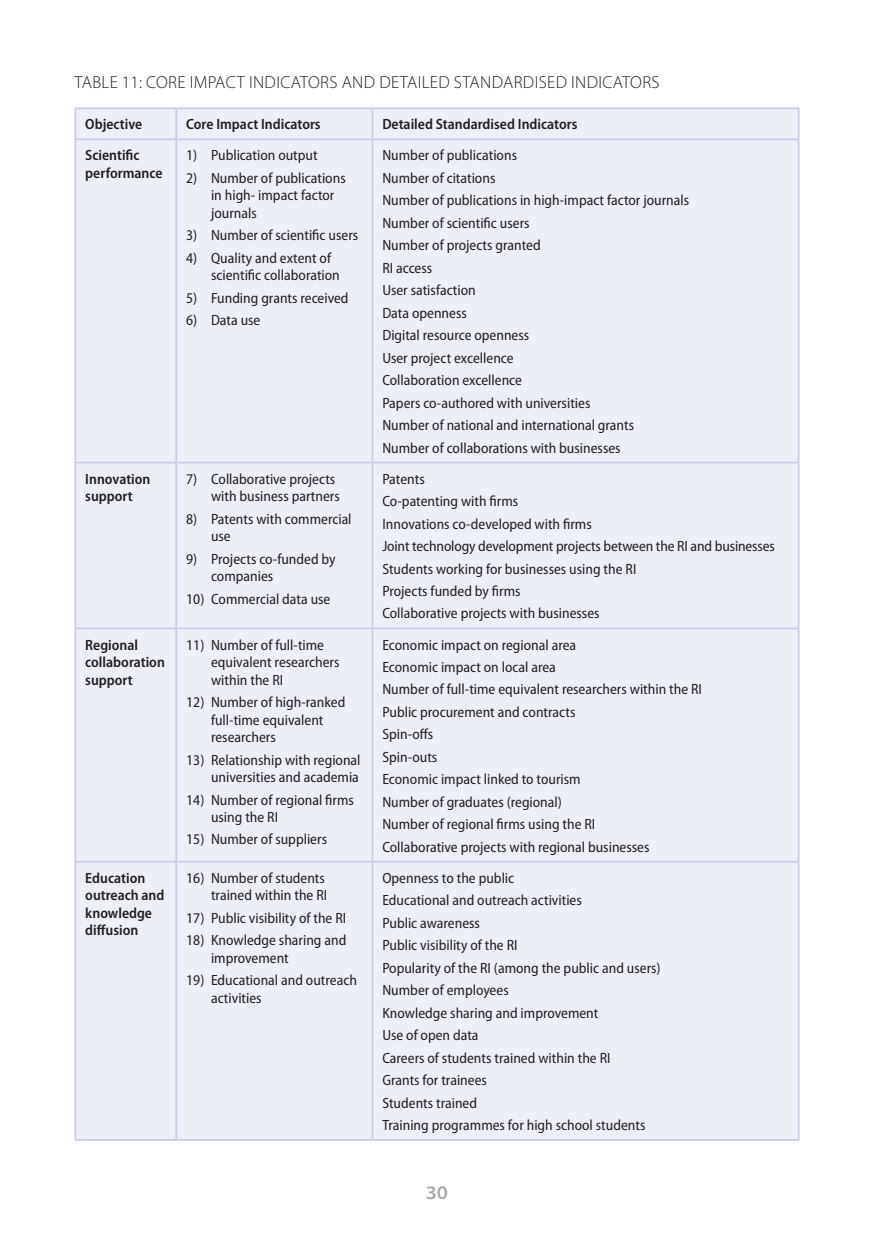
<style>
.page{position:relative;width:874px;height:1241px;background:#fff}
.page>*{position:absolute;margin:0;border:0;box-sizing:border-box;transform-origin:0 0}
.t1{font:600 semi-expanded 19.25px "Myriad Pro";color:#a8a9ad}
.EVAL-INNO_Body_TABLE{font:300 17.5px "Myriad Pro";letter-spacing:.02em;color:#231f20}
.EVAL-INNO_Body_TABLE-2{font:semi-condensed 14.88px/17.5px "Myriad Pro";color:#231f20}
.EVAL-INNO_Body_TABLE-3{font:600 semi-condensed 14.88px/17.5px "Myriad Pro";color:#231f20}
</style>
<div class="page">
<div style="left:76px;top:109px;width:721px;height:1029px;background:#edeff7"></div>
<hr style="left:175px;top:109px;width:2px;height:29px;background:#c6cde7">
<hr style="left:371px;top:109px;width:2px;height:29px;background:#c6cde7">
<hr style="left:175px;top:140px;width:2px;height:321px;background:#c6cde7">
<hr style="left:371px;top:140px;width:2px;height:321px;background:#c6cde7">
<hr style="left:74px;top:461px;width:102px;height:2px;background:#c6cde7">
<hr style="left:176px;top:461px;width:196px;height:2px;background:#c6cde7">
<hr style="left:175px;top:463px;width:2px;height:164px;background:#c6cde7">
<hr style="left:372px;top:461px;width:427px;height:2px;background:#c6cde7">
<hr style="left:371px;top:463px;width:2px;height:164px;background:#c6cde7">
<hr style="left:74px;top:627px;width:102px;height:2px;background:#c6cde7">
<hr style="left:176px;top:627px;width:196px;height:2px;background:#c6cde7">
<hr style="left:175px;top:629px;width:2px;height:231px;background:#c6cde7">
<hr style="left:372px;top:627px;width:427px;height:2px;background:#c6cde7">
<hr style="left:371px;top:629px;width:2px;height:231px;background:#c6cde7">
<hr style="left:74px;top:860px;width:102px;height:2px;background:#c6cde7">
<hr style="left:176px;top:860px;width:196px;height:2px;background:#c6cde7">
<hr style="left:175px;top:862px;width:2px;height:276px;background:#c6cde7">
<hr style="left:372px;top:860px;width:427px;height:2px;background:#c6cde7">
<hr style="left:371px;top:862px;width:2px;height:276px;background:#c6cde7">
<hr style="left:74px;top:1138px;width:102px;height:2px;background:#c6cde7">
<hr style="left:176px;top:1138px;width:196px;height:2px;background:#c6cde7">
<hr style="left:372px;top:1138px;width:427px;height:2px;background:#c6cde7">
<hr style="left:74px;top:138px;width:102px;height:2px;background:#c6cde7">
<hr style="left:176px;top:138px;width:196px;height:2px;background:#c6cde7">
<hr style="left:372px;top:138px;width:427px;height:2px;background:#c6cde7">
<hr style="left:74px;top:107px;width:102px;height:2px;background:#c6cde7">
<hr style="left:74px;top:109px;width:2px;height:29px;background:#c6cde7">
<hr style="left:176px;top:107px;width:196px;height:2px;background:#c6cde7">
<hr style="left:372px;top:107px;width:427px;height:2px;background:#c6cde7">
<hr style="left:797px;top:109px;width:2px;height:29px;background:#c6cde7">
<hr style="left:74px;top:140px;width:2px;height:321px;background:#c6cde7">
<hr style="left:797px;top:140px;width:2px;height:321px;background:#c6cde7">
<hr style="left:74px;top:463px;width:2px;height:164px;background:#c6cde7">
<hr style="left:797px;top:463px;width:2px;height:164px;background:#c6cde7">
<hr style="left:74px;top:629px;width:2px;height:231px;background:#c6cde7">
<hr style="left:797px;top:629px;width:2px;height:231px;background:#c6cde7">
<hr style="left:74px;top:862px;width:2px;height:276px;background:#c6cde7">
<hr style="left:797px;top:862px;width:2px;height:276px;background:#c6cde7">
<p class="EVAL-INNO_Body_TABLE" style="left:75px;top:71px;width:586px">TABLE 11: CORE IMPACT INDICATORS AND DETAILED STANDARDISED INDICATORS</p>
<p class="EVAL-INNO_Body_TABLE-3" style="left:85px;top:115px;width:58px">Objective</p>
<p class="EVAL-INNO_Body_TABLE-3" style="left:186px;top:115px;width:136px">Core Impact Indicators</p>
<p class="EVAL-INNO_Body_TABLE-3" style="left:382px;top:115px;width:196px">Detailed Standardised Indicators</p>
<p class="EVAL-INNO_Body_TABLE-3" style="left:85px;top:146px;width:79px">Scientific performance</p>
<p class="EVAL-INNO_Body_TABLE-2" style="left:186px;top:146px;width:133px">1) Publication output</p>
<p class="EVAL-INNO_Body_TABLE-2" style="left:382px;top:146px;width:136px">Number of publications</p>
<p class="EVAL-INNO_Body_TABLE-2" style="left:382px;top:169px;width:114px">Number of citations</p>
<p class="EVAL-INNO_Body_TABLE-2" style="left:382px;top:191px;width:308px">Number of publications in high-impact factor journals</p>
<p class="EVAL-INNO_Body_TABLE-2" style="left:382px;top:214px;width:149px">Number of scientific users</p>
<p class="EVAL-INNO_Body_TABLE-2" style="left:382px;top:236px;width:160px">Number of projects granted</p>
<p class="EVAL-INNO_Body_TABLE-2" style="left:382px;top:259px;width:51px">RI access</p>
<p class="EVAL-INNO_Body_TABLE-2" style="left:382px;top:281px;width:95px">User satisfaction</p>
<p class="EVAL-INNO_Body_TABLE-2" style="left:382px;top:304px;width:86px">Data openness</p>
<p class="EVAL-INNO_Body_TABLE-2" style="left:382px;top:326px;width:148px">Digital resource openness</p>
<p class="EVAL-INNO_Body_TABLE-2" style="left:382px;top:349px;width:133px">User project excellence</p>
<p class="EVAL-INNO_Body_TABLE-2" style="left:382px;top:371px;width:141px">Collaboration excellence</p>
<p class="EVAL-INNO_Body_TABLE-2" style="left:382px;top:393px;width:209px">Papers co-authored with universities</p>
<p class="EVAL-INNO_Body_TABLE-2" style="left:382px;top:416px;width:253px">Number of national and international grants</p>
<p class="EVAL-INNO_Body_TABLE-2" style="left:382px;top:438px;width:240px">Number of collaborations with businesses</p>
<p class="EVAL-INNO_Body_TABLE-2" style="left:211px;top:169px;width:136px;text-indent:-25px">2) Number of publications in high- impact factor journals</p>
<p class="EVAL-INNO_Body_TABLE-2" style="left:186px;top:226px;width:173px">3) Number of scientific users</p>
<p class="EVAL-INNO_Body_TABLE-2" style="left:211px;top:249px;width:130px;text-indent:-25px">4) Quality and extent of scientific collaboration</p>
<p class="EVAL-INNO_Body_TABLE-2" style="left:186px;top:289px;width:164px">5) Funding grants received</p>
<p class="EVAL-INNO_Body_TABLE-2" style="left:186px;top:311px;width:76px">6) Data use</p>
<p class="EVAL-INNO_Body_TABLE-3" style="left:85px;top:469px;width:67px">Innovation support</p>
<p class="EVAL-INNO_Body_TABLE-2" style="left:211px;top:469px;width:130px;text-indent:-25px">7) Collaborative projects with business partners</p>
<p class="EVAL-INNO_Body_TABLE-2" style="left:211px;top:509px;width:142px;text-indent:-25px">8) Patents with commercial use</p>
<p class="EVAL-INNO_Body_TABLE-2" style="left:211px;top:549px;width:126px;text-indent:-25px">9) Projects co-funded by companies</p>
<p class="EVAL-INNO_Body_TABLE-2" style="left:186px;top:589px;width:146px">10) Commercial data use</p>
<p class="EVAL-INNO_Body_TABLE-3" style="left:85px;top:635px;width:81px">Regional collaboration support</p>
<p class="EVAL-INNO_Body_TABLE-2" style="left:211px;top:635px;width:130px;text-indent:-25px">11) Number of full-time equivalent researchers within the RI</p>
<p class="EVAL-INNO_Body_TABLE-2" style="left:211px;top:693px;width:136px;text-indent:-25px">12) Number of high-ranked full-time equivalent researchers</p>
<p class="EVAL-INNO_Body_TABLE-2" style="left:186px;top:750px;width:176px;text-align:right">13) Relationship with regional universities and academia</p>
<p class="EVAL-INNO_Body_TABLE-2" style="left:211px;top:790px;width:144px;text-indent:-25px">14) Number of regional firms using the RI</p>
<p class="EVAL-INNO_Body_TABLE-2" style="left:186px;top:830px;width:142px">15) Number of suppliers</p>
<p class="EVAL-INNO_Body_TABLE-3" style="left:85px;top:868px;width:81px">Education outreach and knowledge diffusion</p>
<p class="EVAL-INNO_Body_TABLE-2" style="left:186px;top:868px;width:142px;text-align:right">16) Number of students trained within the RI</p>
<p class="EVAL-INNO_Body_TABLE-2" style="left:186px;top:908px;width:161px">17) Public visibility of the RI</p>
<p class="EVAL-INNO_Body_TABLE-2" style="left:211px;top:931px;width:137px;text-indent:-25px">18) Knowledge sharing and improvement</p>
<p class="EVAL-INNO_Body_TABLE-2" style="left:211px;top:971px;width:147px;text-indent:-25px">19) Educational and outreach activities</p>
<p class="EVAL-INNO_Body_TABLE-2" style="left:382px;top:469px;width:44px">Patents</p>
<p class="EVAL-INNO_Body_TABLE-2" style="left:382px;top:492px;width:137px">Co-patenting with firms</p>
<p class="EVAL-INNO_Body_TABLE-2" style="left:382px;top:514px;width:211px">Innovations co-developed with firms</p>
<p class="EVAL-INNO_Body_TABLE-2" style="left:382px;top:537px;width:394px">Joint technology development projects between the RI and businesses</p>
<p class="EVAL-INNO_Body_TABLE-2" style="left:382px;top:559px;width:255px">Students working for businesses using the RI</p>
<p class="EVAL-INNO_Body_TABLE-2" style="left:382px;top:582px;width:140px">Projects funded by firms</p>
<p class="EVAL-INNO_Body_TABLE-2" style="left:382px;top:604px;width:219px">Collaborative projects with businesses</p>
<p class="EVAL-INNO_Body_TABLE-2" style="left:382px;top:635px;width:195px">Economic impact on regional area</p>
<p class="EVAL-INNO_Body_TABLE-2" style="left:382px;top:658px;width:175px">Economic impact on local area</p>
<p class="EVAL-INNO_Body_TABLE-2" style="left:382px;top:680px;width:321px">Number of full-time equivalent researchers within the RI</p>
<p class="EVAL-INNO_Body_TABLE-2" style="left:382px;top:703px;width:194px">Public procurement and contracts</p>
<p class="EVAL-INNO_Body_TABLE-2" style="left:382px;top:725px;width:52px">Spin-offs</p>
<p class="EVAL-INNO_Body_TABLE-2" style="left:382px;top:747px;width:56px">Spin-outs</p>
<p class="EVAL-INNO_Body_TABLE-2" style="left:382px;top:770px;width:200px">Economic impact linked to tourism</p>
<p class="EVAL-INNO_Body_TABLE-2" style="left:382px;top:792px;width:181px">Number of graduates (regional)</p>
<p class="EVAL-INNO_Body_TABLE-2" style="left:382px;top:815px;width:214px">Number of regional firms using the RI</p>
<p class="EVAL-INNO_Body_TABLE-2" style="left:382px;top:837px;width:268px">Collaborative projects with regional businesses</p>
<p class="EVAL-INNO_Body_TABLE-2" style="left:382px;top:868px;width:133px">Openness to the public</p>
<p class="EVAL-INNO_Body_TABLE-2" style="left:382px;top:891px;width:201px">Educational and outreach activities</p>
<p class="EVAL-INNO_Body_TABLE-2" style="left:382px;top:913px;width:99px">Public awareness</p>
<p class="EVAL-INNO_Body_TABLE-2" style="left:382px;top:936px;width:137px">Public visibility of the RI</p>
<p class="EVAL-INNO_Body_TABLE-2" style="left:382px;top:958px;width:280px">Popularity of the RI (among the public and users)</p>
<p class="EVAL-INNO_Body_TABLE-2" style="left:382px;top:981px;width:128px">Number of employees</p>
<p class="EVAL-INNO_Body_TABLE-2" style="left:382px;top:1003px;width:217px">Knowledge sharing and improvement</p>
<p class="EVAL-INNO_Body_TABLE-2" style="left:382px;top:1026px;width:98px">Use of open data</p>
<p class="EVAL-INNO_Body_TABLE-2" style="left:382px;top:1048px;width:229px">Careers of students trained within the RI</p>
<p class="EVAL-INNO_Body_TABLE-2" style="left:382px;top:1070px;width:106px">Grants for trainees</p>
<p class="EVAL-INNO_Body_TABLE-2" style="left:382px;top:1093px;width:96px">Students trained</p>
<p class="EVAL-INNO_Body_TABLE-2" style="left:382px;top:1115px;width:264px">Training programmes for high school students</p>
<p class="t1" style="left:425px;top:1179px;width:24px">30</p>
</div>
